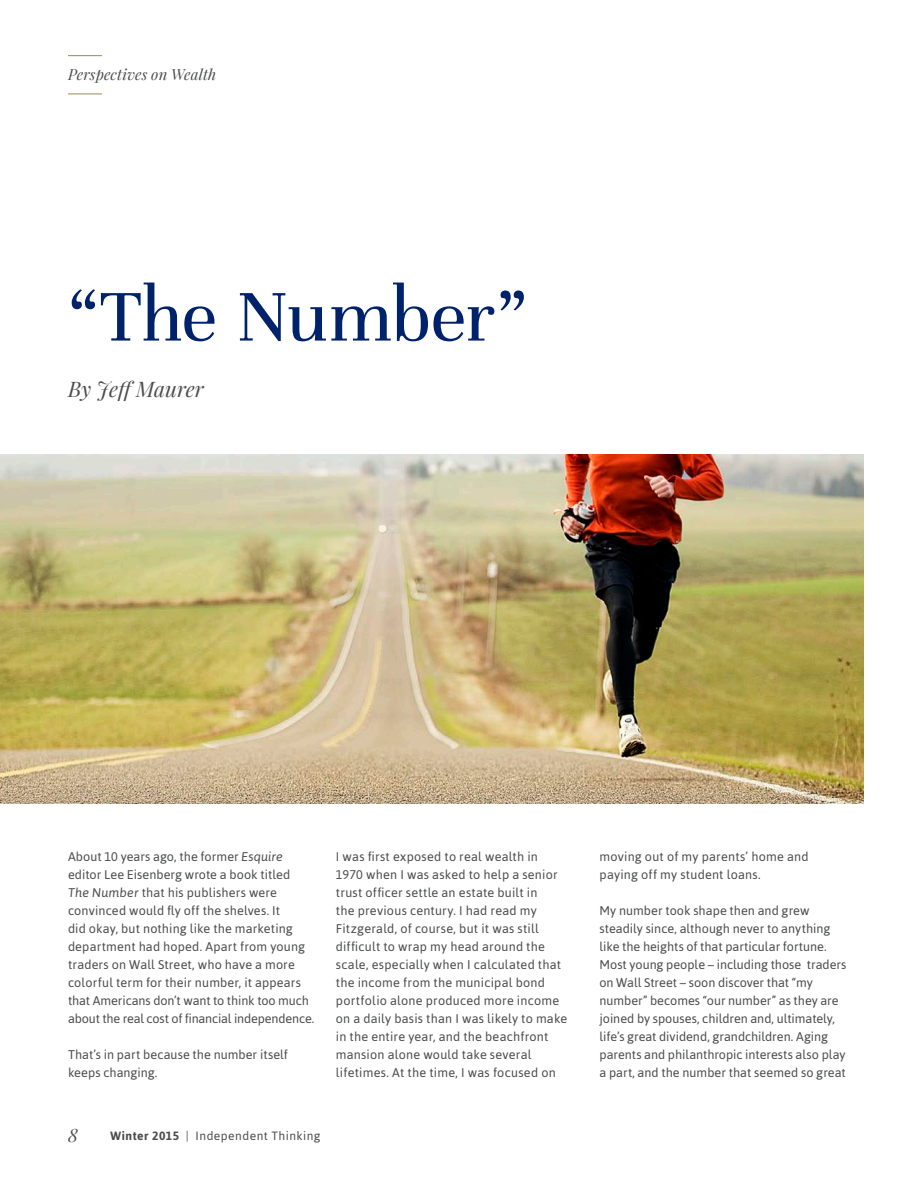
<style>
.page{position:relative;width:918px;height:1188px;background:#fff}
.page>*{position:absolute;margin:0;border:0;box-sizing:border-box;transform-origin:0 0}
.S_Heading1{font:79.5px "Unna";letter-spacing:-.01em;color:#00226b}
.Top_author{font:italic 21px "Playfair Display";letter-spacing:-.01em;color:#4b4c4d}
.t1{font:italic 18px "Playfair Display";color:#4b4c4d}
.Top_author-2{font:italic 15px "Playfair Display";letter-spacing:.005em;color:#4b4c4d}
.Body{font:12.6px/18px "Asap";letter-spacing:.01em;color:#4b4c4d}
.t2{font:12px "Asap";letter-spacing:.04em;color:#4b4c4d}
.s1{font-style:italic}
.s2{font-weight:700}
</style>
<div class="page">
<hr style="left:68px;top:55px;width:34px;height:1px;background:#a18658">
<hr style="left:68px;top:94px;width:34px;height:1px;background:#a18658">
<img style="left:0;top:455px;width:863px;height:349px">
<p class="Top_author-2" style="left:68px;top:64px;width:150px">Perspectives on Wealth</p>
<p class="S_Heading1" style="left:68px;top:272px;width:460px">“The Number”</p>
<p class="Top_author" style="left:68px;top:375px;width:137px">By Jeff Maurer</p>
<p class="Body" style="left:68px;top:847px;width:248px">About 10 years ago, the former <span class="s1">Esquire </span>editor Lee Eisenberg wrote a book titled <span class="s1">The Number</span> that his publishers were convinced would fly off the shelves. It<br>did okay, but nothing like the marketing department had hoped. Apart from young traders on Wall Street, who have a more colorful term for their number, it appears that Americans don’t want to think too much about the real cost of financial independence.</p>
<p class="Body" style="left:68px;top:1045px;width:222px">That’s in part because the number itself keeps changing.</p>
<p class="Body" style="left:336px;top:847px;width:233px">I was first exposed to real wealth in 1970 when I was asked to help a senior trust officer settle an estate built in<br>the previous century. I had read my Fitzgerald, of course, but it was still difficult to wrap my head around the scale, especially when I calculated that the income from the municipal bond portfolio alone produced more income on a daily basis than I was likely to make in the entire year, and the beachfront mansion alone would take several lifetimes. At the time, I was focused on</p>
<p class="Body" style="left:600px;top:847px;width:211px">moving out of my parents’ home and paying off my student loans.</p>
<p class="Body" style="left:600px;top:901px;width:248px">My number took shape then and grew steadily since, although never to anything like the heights of that particular fortune.<br>Most young people – including those traders on Wall Street – soon discover that “my number” becomes “our number” as they are joined by spouses, children and, ultimately, life’s great dividend, grandchildren. Aging parents and philanthropic interests also play a part, and the number that seemed so great</p>
<h3 class="t1" style="left:68px;top:1123px;width:11px">8</h3>
<p class="t2" style="left:111px;top:1128px;width:211px"><span class="s2">Winter 2015</span> | Independent Thinking</p>
</div>
